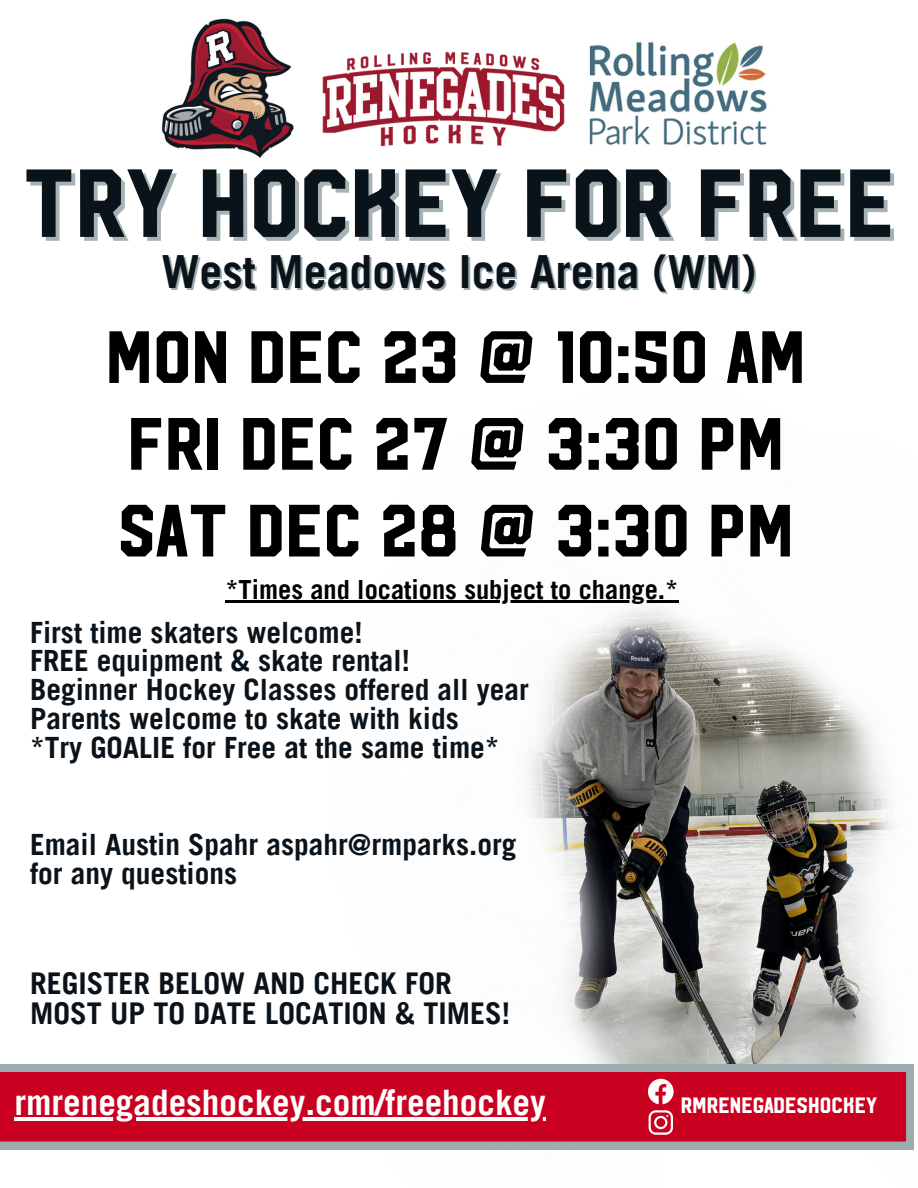
<style>
.page{position:relative;width:918px;height:1188px;background:#fff}
.page>*{position:absolute;margin:0;border:0;box-sizing:border-box;transform-origin:0 0}
.t1{font:96.3px "Hudson NY";color:#0b131a}
.t2{font:73.8px/86.8px "Hudson NY";color:#000}
.t3{font:700 45.75px "Trade Gothic LT Pro";color:#0b131a}
.t4{font:700 35.25px "Trade Gothic LT Pro";color:#fff}
.t5{font:700 30px/29.7px "Trade Gothic LT Pro";color:#0b131a}
.t6{font:700 29.4px/28.8px "Trade Gothic LT Pro";color:#0b131a}
.t7{font:700 26.4px "Trade Gothic LT Pro";color:#000}
.t8{font:22.2px "Hudson NY";color:#fff}
</style>
<div class="page">
<img style="left:612px;top:706px;width:217px;height:358px">
<img style="left:617px;top:684px;width:22px;height:22px">
<img style="left:617px;top:612px;width:11px;height:72px">
<img style="left:628px;top:607px;width:11px;height:88px">
<img style="left:639px;top:600px;width:81px;height:106px">
<img style="left:698px;top:600px;width:11px;height:84px">
<img style="left:709px;top:600px;width:11px;height:95px">
<img style="left:720px;top:638px;width:11px;height:68px">
<img style="left:731px;top:644px;width:11px;height:73px">
<img style="left:742px;top:642px;width:11px;height:86px">
<img style="left:753px;top:643px;width:11px;height:96px">
<img style="left:764px;top:646px;width:10px;height:104px">
<img style="left:774px;top:646px;width:11px;height:115px">
<img style="left:785px;top:652px;width:11px;height:119px">
<img style="left:796px;top:658px;width:11px;height:124px">
<img style="left:807px;top:664px;width:11px;height:129px">
<img style="left:818px;top:673px;width:7px;height:131px">
<img style="left:825px;top:680px;width:11px;height:108px">
<img style="left:836px;top:688px;width:11px;height:51px">
<img style="left:847px;top:701px;width:10px;height:38px">
<img style="left:868px;top:685px;width:45px;height:54px">
<img style="left:870px;top:710px;width:47px;height:29px">
<img style="left:829px;top:739px;width:74px;height:49px">
<img style="left:840px;top:750px;width:72px;height:38px">
<img style="left:851px;top:761px;width:66px;height:27px">
<img style="left:825px;top:788px;width:80px;height:252px">
<img style="left:836px;top:798px;width:69px;height:35px">
<img style="left:847px;top:809px;width:68px;height:24px">
<img style="left:857px;top:820px;width:58px;height:13px">
<img style="left:829px;top:833px;width:84px;height:97px">
<img style="left:840px;top:844px;width:73px;height:86px">
<img style="left:851px;top:855px;width:62px;height:75px">
<img style="left:861px;top:866px;width:52px;height:64px">
<img style="left:872px;top:877px;width:45px;height:53px">
<img style="left:883px;top:888px;width:34px;height:42px">
<img style="left:894px;top:898px;width:23px;height:32px">
<img style="left:905px;top:909px;width:12px;height:21px">
<img style="left:829px;top:930px;width:76px;height:220px">
<img style="left:840px;top:941px;width:65px;height:209px">
<img style="left:851px;top:952px;width:54px;height:198px">
<img style="left:861px;top:963px;width:53px;height:187px">
<img style="left:585px;top:614px;width:32px;height:190px">
<img style="left:545px;top:635px;width:50px;height:82px">
<img style="left:543px;top:706px;width:41px;height:11px">
<img style="left:530px;top:717px;width:65px;height:43px">
<img style="left:528px;top:760px;width:73px;height:11px">
<img style="left:527px;top:771px;width:85px;height:38px">
<img style="left:530px;top:809px;width:82px;height:11px">
<img style="left:541px;top:820px;width:81px;height:89px">
<img style="left:359px;top:898px;width:253px;height:252px">
<img style="left:370px;top:909px;width:252px;height:50px">
<img style="left:370px;top:959px;width:252px;height:191px">
<img style="left:381px;top:969px;width:252px;height:181px">
<img style="left:391px;top:980px;width:253px;height:170px">
<img style="left:402px;top:991px;width:253px;height:159px">
<img style="left:413px;top:1002px;width:253px;height:148px">
<img style="left:589px;top:42px;width:178px;height:103px">
<img style="left:322px;top:51px;width:243px;height:96px">
<img style="left:161px;top:18px;width:133px;height:140px">
<svg style="left:0;top:1064px;width:914px;height:85px;background:#c0213b"></svg>
<svg style="left:649px;top:1110px;width:24px;height:25px"></svg>
<svg style="left:648px;top:1079px;width:26px;height:25px"></svg>
<hr style="left:14px;top:1117px;width:532px;height:4px;background:#fff">
<hr style="left:225px;top:600px;width:453px;height:3px;background:#000">
<p class="t1" style="left:23px;top:156px;width:874px">TRY HOCKEY FOR FREE</p>
<p class="t3" style="left:161px;top:255px;width:597px">West Meadows Ice Arena (WM)</p>
<p class="t2" style="left:106px;top:316px;width:701px">MON DEC 23 @ 10:50 AM<br>FRI DEC 27 @ 3:30 PM<br>SAT DEC 28 @ 3:30 PM</p>
<p class="t7" style="left:225px;top:580px;width:455px">*Times and locations subject to change.*</p>
<p class="t6" style="left:30px;top:622px;width:500px">First time skaters welcome!<br>FREE equipment &amp; skate rental!<br>Beginner Hockey Classes offered all year Parents welcome to skate with kids<br>*Try GOALIE for Free at the same time*</p>
<p class="t6" style="left:30px;top:834px;width:488px">Email Austin Spahr aspahr@rmparks.org for any questions</p>
<h1 class="t5" style="left:30px;top:973px;width:482px">REGISTER BELOW AND CHECK FOR<br>MOST UP TO DATE LOCATION &amp; TIMES!</h1>
<h3 class="t4" style="left:14px;top:1090px;width:533px">rmrenegadeshockey.com/freehockey</h3>
<h2 class="t8" style="left:681px;top:1094px;width:198px">RMRENEGADESHOCKEY</h2>
</div>
